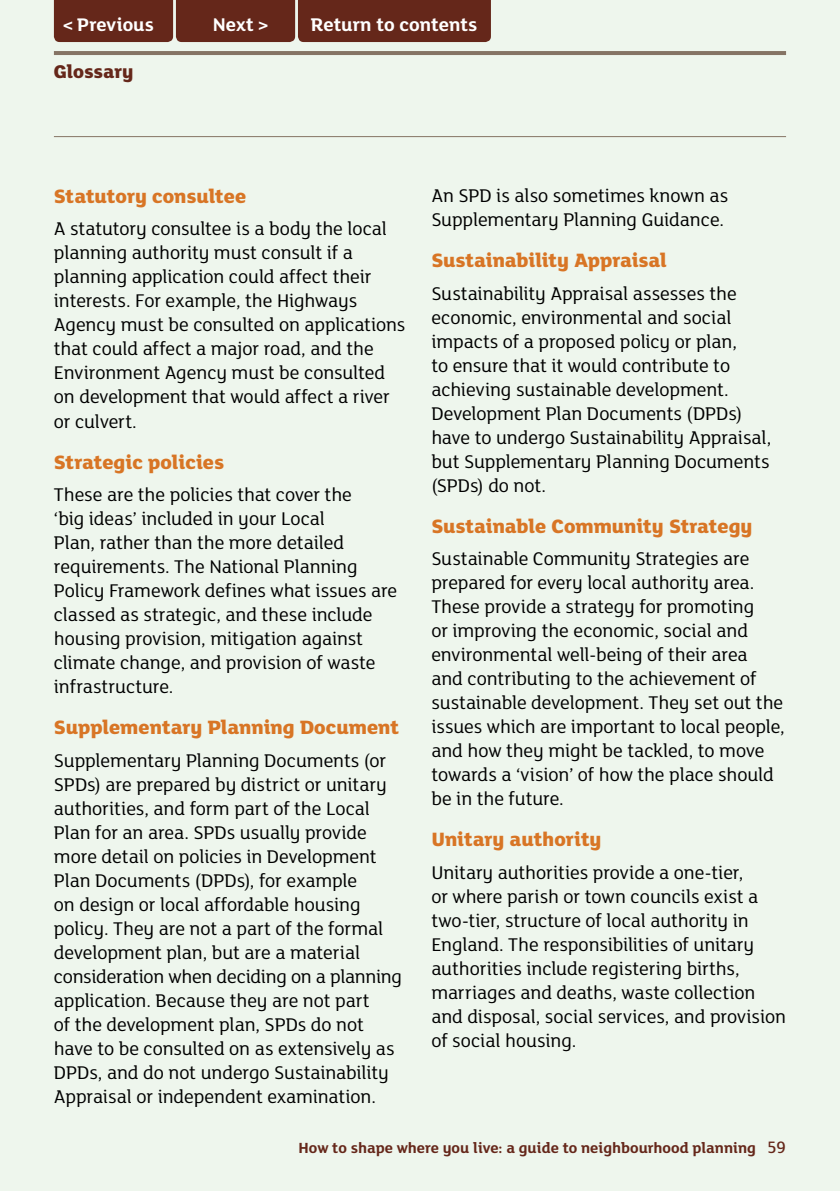
<style>
.page{position:relative;width:840px;height:1191px;background:#fff}
.page>*{position:absolute;margin:0;border:0;box-sizing:border-box;transform-origin:0 0}
.t1{font:800 21px "FS Lola";letter-spacing:-.005em;color:#d87525}
.t2{font:20px/24px "FS Lola";letter-spacing:-.005em;color:#000}
.t3{font:700 20px "FS Lola";color:#fff}
.t4{font:800 20px "FS Lola";letter-spacing:-.005em;color:#65271a}
.t5{font:700 19.8px "FS Lola";color:#fff}
.t6{font:700 16px "FS Lola";color:#65271a}
.s1{font-weight:500;font-size:25.8px}
.s2{font-weight:500;font-size:18px}
</style>
<div class="page">
<div style="left:0;top:0;width:839px;height:1191px;background:#eef6ed"></div>
<hr style="left:54px;top:51px;width:731px;height:4px;background:#857465">
<hr style="left:54px;top:136px;width:731px;height:1px;background:#857465">
<div style="left:54px;top:0;width:436px;height:42px;background:#65271a"></div>
<p class="t5" style="left:61px;top:11px;width:94px"><span class="s1">&lt;</span>Previous</p>
<p class="t3" style="left:213px;top:11px;width:59px">Next<span class="s1">&gt;</span></p>
<p class="t3" style="left:310px;top:11px;width:168px">Return to contents</p>
<p class="t4" style="left:54px;top:58px;width:81px">Glossary</p>
<p class="t1" style="left:54px;top:181px;width:194px">Statutory consultee</p>
<p class="t2" style="left:54px;top:216px;width:353px">A statutory consultee is a body the local planning authority must consult if a planning application could affect their interests. For example, the Highways Agency must be consulted on applications that could affect a major road, and the Environment Agency must be consulted on development that would affect a river or culvert.</p>
<p class="t1" style="left:54px;top:447px;width:172px">Strategic policies</p>
<p class="t2" style="left:54px;top:482px;width:345px">These are the policies that cover the<br>‘big ideas’ included in your Local<br>Plan, rather than the more detailed requirements. The National Planning Policy Framework defines what issues are classed as strategic, and these include housing provision, mitigation against climate change, and provision of waste infrastructure.</p>
<p class="t1" style="left:54px;top:712px;width:347px">Supplementary Planning Document</p>
<p class="t2" style="left:54px;top:747px;width:349px">Supplementary Planning Documents (or SPDs) are prepared by district or unitary authorities, and form part of the Local Plan for an area. SPDs usually provide more detail on policies in Development Plan Documents (DPDs), for example<br>on design or local affordable housing policy. They are not a part of the formal development plan, but are a material consideration when deciding on a planning application. Because they are not part<br>of the development plan, SPDs do not have to be consulted on as extensively as DPDs, and do not undergo Sustainability Appraisal or independent examination.</p>
<p class="t2" style="left:431px;top:183px;width:298px">An SPD is also sometimes known as<br>Supplementary Planning Guidance.</p>
<p class="t1" style="left:431px;top:246px;width:237px">Sustainability Appraisal</p>
<p class="t2" style="left:431px;top:280px;width:341px">Sustainability Appraisal assesses the economic, environmental and social impacts of a proposed policy or plan,<br>to ensure that it would contribute to achieving sustainable development.<br>Development Plan Documents (DPDs) have to undergo Sustainability Appraisal, but Supplementary Planning Documents (SPDs) do not.</p>
<p class="t1" style="left:431px;top:511px;width:322px">Sustainable Community Strategy</p>
<p class="t2" style="left:431px;top:546px;width:355px">Sustainable Community Strategies are prepared for every local authority area.<br>These provide a strategy for promoting<br>or improving the economic, social and environmental well-being of their area<br>and contributing to the achievement of sustainable development. They set out the issues which are important to local people, and how they might be tackled, to move towards a ‘vision’ of how the place should be in the future.</p>
<p class="t1" style="left:431px;top:825px;width:172px">Unitary authority</p>
<p class="t2" style="left:431px;top:859px;width:356px">Unitary authorities provide a one-tier,<br>or where parish or town councils exist a two-tier, structure of local authority in England. The responsibilities of unitary authorities include registering births, marriages and deaths, waste collection and disposal, social services, and provision of social housing.</p>
<p class="t6" style="left:298px;top:1137px;width:488px">How to shape where you live: a guide to neighbourhood planning <span class="s2">59</span></p>
</div>
